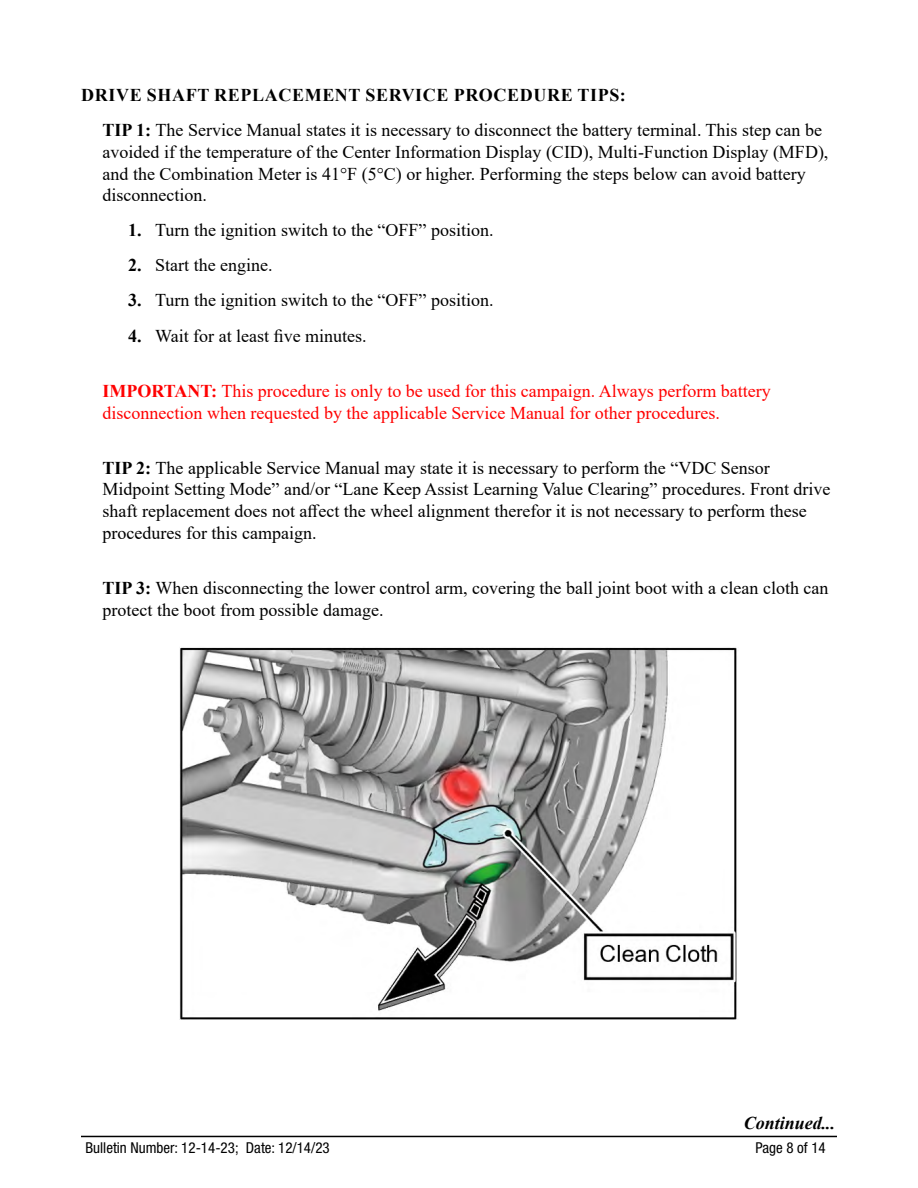
<style>
.page{position:relative;width:918px;height:1188px;background:#fff}
.page>*{position:absolute;margin:0;border:0;box-sizing:border-box;transform-origin:0 0}
.t1{font:18px/21.6px "Times New Roman";color:#000}
.t2{font:18px/21.6px "Times New Roman";color:#f00}
.t3{font:italic 700 18px "Times New Roman";color:#000}
.t4{font:condensed 15px "Helvetica Neue LT Std";color:#000}
.s1{font-weight:700}
</style>
<div class="page">
<hr style="left:81px;top:1136px;width:756px;height:1px;background:#000">
<img style="left:180px;top:647px;width:557px;height:373px">
<p class="t1" style="left:103px;top:77px;width:721px;line-height:35.1px;text-indent:-21px"><span class="s1">DRIVE SHAFT REPLACEMENT SERVICE PROCEDURE TIPS:<br>TIP 1:</span> The Service Manual states it is necessary to disconnect the battery terminal. This step can be</p>
<p class="t1" style="left:103px;top:141px;width:727px">avoided if the temperature of the Center Information Display (CID), Multi-Function Display (MFD), and the Combination Meter is 41°F (5°C) or higher. Performing the steps below can avoid battery disconnection.</p>
<p class="t1" style="left:128px;top:219px;width:367px"><span class="s1">1.</span> Turn the ignition switch to the “OFF” position.</p>
<p class="t1" style="left:128px;top:254px;width:146px"><span class="s1">2.</span> Start the engine.</p>
<p class="t1" style="left:128px;top:289px;width:367px"><span class="s1">3.</span> Turn the ignition switch to the “OFF” position.</p>
<p class="t1" style="left:128px;top:324px;width:240px"><span class="s1">4.</span> Wait for at least five minutes.</p>
<p class="t2" style="left:103px;top:380px;width:670px"><span class="s1">IMPORTANT:</span> This procedure is only to be used for this campaign. Always perform battery disconnection when requested by the applicable Service Manual for other procedures.</p>
<p class="t1" style="left:103px;top:456px;width:730px"><span class="s1">TIP 2:</span> The applicable Service Manual may state it is necessary to perform the “VDC Sensor Midpoint Setting Mode” and/or “Lane Keep Assist Learning Value Clearing” procedures. Front drive shaft replacement does not affect the wheel alignment therefor it is not necessary to perform these procedures for this campaign.</p>
<p class="t1" style="left:103px;top:577px;width:727px"><span class="s1">TIP 3:</span> When disconnecting the lower control arm, covering the ball joint boot with a clean cloth can protect the boot from possible damage.</p>
<p class="t3" style="left:744px;top:1111px;width:93px">Continued...</p>
<p class="t4" style="left:86px;top:1138px;width:246px">Bulletin Number: 12-14-23; Date: 12/14/23</p>
<p class="t4" style="left:756px;top:1138px;width:72px">Page 8 of 14</p>
</div>
